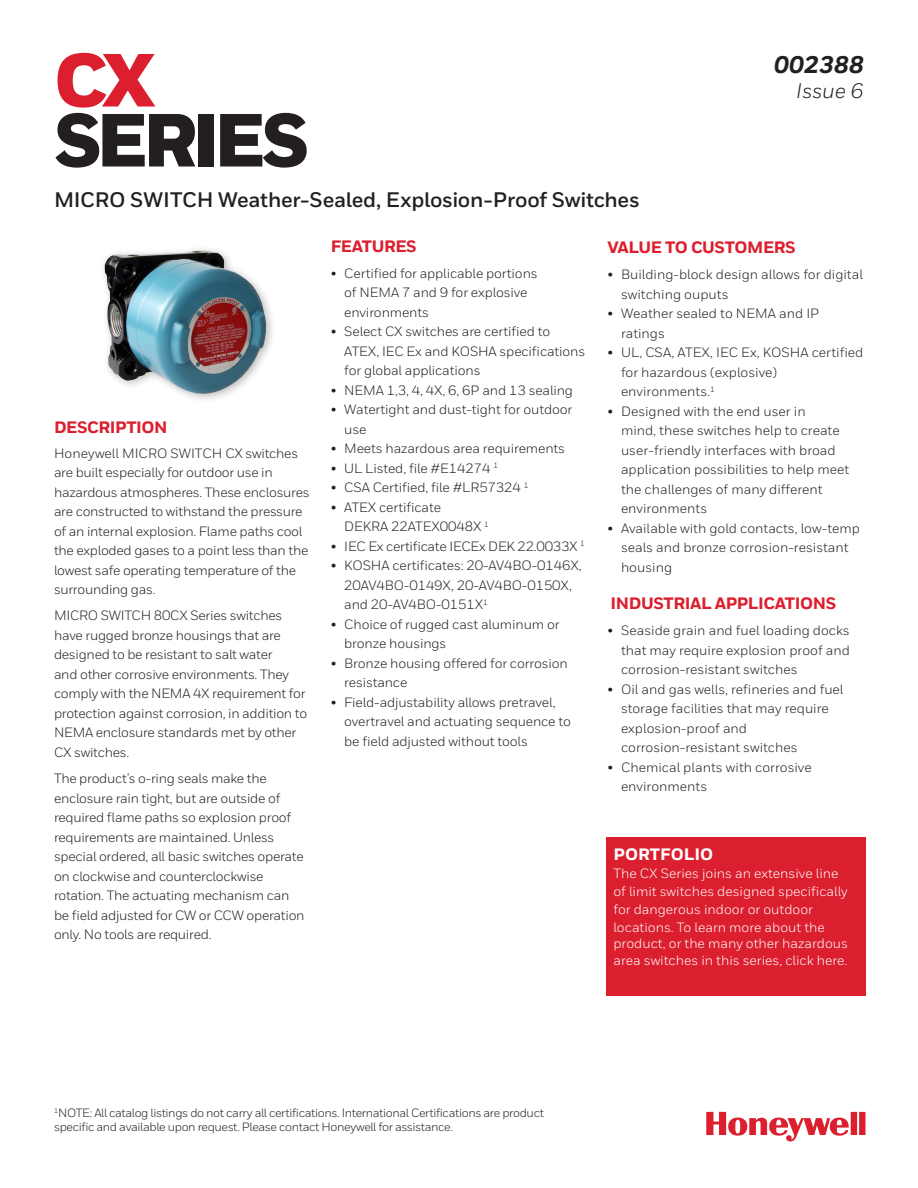
<style>
.page{position:relative;width:918px;height:1188px;background:#fff}
.page>*{position:absolute;margin:0;border:0;box-sizing:border-box;transform-origin:0 0}
._01_Cover__Heading_All_Caps_58_44{font:900 75px/60px "Honeywell Sans";letter-spacing:-.075em;color:#231f20}
.t1{font:italic 800 24px "Honeywell Sans";color:#231f20}
._02_Cover__Subtitle{font:700 21px "Honeywell Sans";letter-spacing:-.01em;color:#231f20}
.t2{font:italic 21px "Honeywell Sans";letter-spacing:-.005em;color:#231f20}
.text_bullets_-_first_level{font:800 16.5px "Honeywell Sans";letter-spacing:-.025em;color:#dc1f2e}
.t3{font:800 16.5px "Honeywell Sans";color:#fff}
.text_bullets_-_first_level-2{font:13.5px/19.5px "Honeywell Sans";color:#231f20}
.PS_Body_Copy{font:13.5px/19.5px "Honeywell Sans";letter-spacing:-.02em;color:#231f20}
.text_bullets_-_first_level-3{font:13.5px/18px "Honeywell Sans";color:#fff}
.text_bullets_-_first_level-4{font:13.5px "Honeywell Sans";letter-spacing:-.02em;color:#231f20}
.t4{font:12px/13.5px "Honeywell Sans";letter-spacing:-.03em;color:#231f20}
.s1{color:#dc1f2e}
</style>
<div class="page">
<svg style="left:706px;top:1112px;width:160px;height:30px"></svg>
<div style="left:606px;top:837px;width:260px;height:158px;background:#dc1f2e"></div>
<div style="left:99px;top:245px;width:177px;height:159px;background:#231f20;opacity:.3"></div>
<img style="left:105px;top:250px;width:161px;height:145px">
<p class="_01_Cover__Heading_All_Caps_58_44" style="left:54px;top:54px;width:257px"><span class="s1">CX<br></span>SERIES</p>
<p class="_02_Cover__Subtitle" style="left:54px;top:187px;width:587px">MICRO SWITCH Weather-Sealed, Explosion-Proof Switches</p>
<p class="t1" style="left:774px;top:50px;width:91px">002388</p>
<p class="t2" style="left:796px;top:78px;width:69px">Issue 6</p>
<p class="text_bullets_-_first_level" style="left:54px;top:417px;width:115px">DESCRIPTION</p>
<p class="PS_Body_Copy" style="left:54px;top:443px;width:257px">Honeywell MICRO SWITCH CX switches are built especially for outdoor use in hazardous atmospheres. These enclosures are constructed to withstand the pressure of an internal explosion. Flame paths cool the exploded gases to a point less than the lowest safe operating temperature of the surrounding gas.</p>
<p class="PS_Body_Copy" style="left:54px;top:606px;width:255px">MICRO SWITCH 80CX Series switches have rugged bronze housings that are designed to be resistant to salt water<br>and other corrosive environments. They comply with the NEMA 4X requirement for protection against corrosion, in addition to NEMA enclosure standards met by other CX switches.</p>
<p class="PS_Body_Copy" style="left:54px;top:769px;width:252px">The product’s o-ring seals make the enclosure rain tight, but are outside of required flame paths so explosion proof requirements are maintained. Unless special ordered, all basic switches operate on clockwise and counterclockwise rotation. The actuating mechanism can be field adjusted for CW or CCW operation only. No tools are required.</p>
<p class="text_bullets_-_first_level" style="left:331px;top:236px;width:88px">FEATURES</p>
<p class="text_bullets_-_first_level-2" style="left:344px;top:263px;width:195px;text-indent:-14px">• Certified for applicable portions of NEMA 7 and 9 for explosive environments</p>
<p class="text_bullets_-_first_level-2" style="left:344px;top:322px;width:243px;text-indent:-14px">• Select CX switches are certified to<br>ATEX, IEC Ex and KOSHA specifications for global applications</p>
<p class="text_bullets_-_first_level-2" style="left:331px;top:380px;width:244px">• NEMA 1,3, 4, 4X, 6, 6P and 13 sealing</p>
<p class="text_bullets_-_first_level-2" style="left:344px;top:400px;width:230px;text-indent:-14px">• Watertight and dust-tight for outdoor use</p>
<p class="text_bullets_-_first_level-2" style="left:331px;top:439px;width:236px">• Meets hazardous area requirements</p>
<p class="text_bullets_-_first_level-2" style="left:331px;top:458px;width:169px">• UL Listed, file #E14274 <sup>1</sup></p>
<p class="text_bullets_-_first_level-2" style="left:331px;top:478px;width:200px">• CSA Certified, file #LR57324 <sup>1</sup></p>
<p class="text_bullets_-_first_level-2" style="left:344px;top:497px;width:146px;text-indent:-14px">• ATEX certificate<br>DEKRA 22ATEX0048X <sup>1</sup></p>
<p class="text_bullets_-_first_level-4" style="left:331px;top:538px;width:256px">• IEC Ex certificate IECEx DEK 22.0033X <sup>1</sup></p>
<p class="text_bullets_-_first_level-2" style="left:344px;top:556px;width:239px;text-indent:-14px">• KOSHA certificates: 20-AV4BO-0146X,<br>20AV4BO-0149X, 20-AV4BO-0150X, and 20-AV4BO-0151X<sup>1</sup></p>
<p class="text_bullets_-_first_level-2" style="left:344px;top:614px;width:217px;text-indent:-14px">• Choice of rugged cast aluminum or bronze housings</p>
<p class="text_bullets_-_first_level-2" style="left:344px;top:653px;width:225px;text-indent:-14px">• Bronze housing offered for corrosion resistance</p>
<p class="text_bullets_-_first_level-2" style="left:344px;top:692px;width:228px;text-indent:-14px">• Field-adjustability allows pretravel, overtravel and actuating sequence to be field adjusted without tools</p>
<p class="text_bullets_-_first_level" style="left:608px;top:237px;width:190px">VALUE TO CUSTOMERS</p>
<p class="text_bullets_-_first_level-2" style="left:621px;top:265px;width:243px;text-indent:-14px">• Building-block design allows for digital switching ouputs</p>
<p class="text_bullets_-_first_level-2" style="left:621px;top:304px;width:200px;text-indent:-14px">• Weather sealed to NEMA and IP ratings</p>
<p class="text_bullets_-_first_level-2" style="left:621px;top:343px;width:244px;text-indent:-14px">• UL, CSA, ATEX, IEC Ex, KOSHA certified for hazardous (explosive) environments.<sup>1</sup></p>
<p class="text_bullets_-_first_level-2" style="left:621px;top:401px;width:230px;text-indent:-14px">• Designed with the end user in<br>mind, these switches help to create user-friendly interfaces with broad application possibilities to help meet the challenges of many different environments</p>
<p class="text_bullets_-_first_level-2" style="left:621px;top:518px;width:241px;text-indent:-14px">• Available with gold contacts, low-temp seals and bronze corrosion-resistant housing</p>
<p class="text_bullets_-_first_level" style="left:611px;top:593px;width:227px">INDUSTRIAL APPLICATIONS</p>
<p class="text_bullets_-_first_level-2" style="left:621px;top:621px;width:230px;text-align:justify;text-indent:-14px">• Seaside grain and fuel loading docks that may require explosion proof and corrosion-resistant switches</p>
<p class="text_bullets_-_first_level-2" style="left:621px;top:679px;width:224px;text-indent:-14px">• Oil and gas wells, refineries and fuel storage facilities that may require explosion-proof and corrosion-resistant switches</p>
<p class="text_bullets_-_first_level-2" style="left:621px;top:757px;width:192px;text-indent:-14px">• Chemical plants with corrosive environments</p>
<p class="t3" style="left:613px;top:844px;width:101px">PORTFOLIO</p>
<p class="text_bullets_-_first_level-3" style="left:613px;top:865px;width:236px">The CX Series joins an extensive line of limit switches designed specifically for dangerous indoor or outdoor locations. To learn more about the</p>
<p class="text_bullets_-_first_level-3" style="left:613px;top:936px;width:236px;line-height:16.2px">product, or the many other hazardous area switches in this series, click here.</p>
<p class="t4" style="left:54px;top:1106px;width:491px"><sup>1</sup>NOTE: All catalog listings do not carry all certifications. International Certifications are product specific and available upon request. Please contact Honeywell for assistance.</p>
</div>
